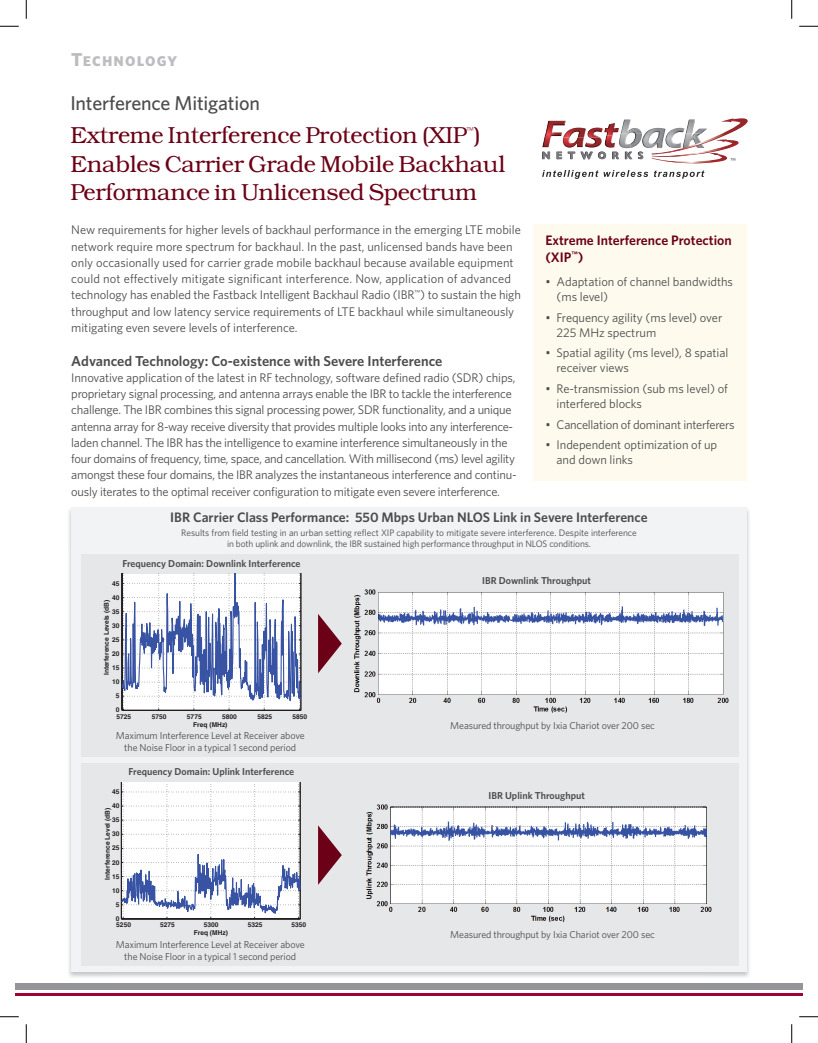
<style>
.page{position:relative;width:818px;height:1043px;background:#fff}
.page>*{position:absolute;margin:0;border:0;box-sizing:border-box;transform-origin:0 0}
.t1{font:23.75px/28.5px "Bookman Lgt";letter-spacing:-.01em;color:#6c0016}
.t2{font:500 20px "Whitney";letter-spacing:-.01em;color:#4b4c4d}
.t3{font:18.75px "Whitney Bold SC";letter-spacing:.06em;color:#bcbdc0}
.t4{font:600 14.38px "Whitney";color:#4b4c4d}
.t5{font:600 13.75px "Whitney";color:#4b4c4d}
.t6{font:600 13.75px/16.5px "Whitney";color:#6c0016}
.t7{font:12.5px/16.2px "Whitney";letter-spacing:-.01em;color:#4b4c4d}
.t8{font:10px/12px "Whitney";letter-spacing:-.01em;color:#4b4c4d;text-align:center}
.t9{font:600 10px "Whitney";color:#4b4c4d}
.t10{font:9.38px/11.2px "Whitney";letter-spacing:-.01em;color:#4b4c4d;text-align:center}
.t11{font:8.75px "Bookman Lgt";color:#6c0016}
.t12{font:700 6.62px "Helvetica";color:#231f20}
</style>
<div class="page">
<img style="left:69px;top:549px;width:40px;height:428px">
<img style="left:708px;top:549px;width:41px;height:428px">
<div style="left:71px;top:507px;width:675px;height:464px;background:#f2f3f4"></div>
<hr style="left:15px;top:993px;width:787px;height:2px;background:#a40133">
<div style="left:15px;top:982px;width:787px;height:7px;background:#939598"></div>
<svg style="left:542px;top:170px;width:106px;height:9px"></svg>
<svg style="left:654px;top:170px;width:50px;height:9px"></svg>
<svg style="left:542px;top:120px;width:101px;height:39px"></svg>
<svg style="left:649px;top:118px;width:98px;height:45px"></svg>
<div style="left:81px;top:554px;width:657px;height:202px;background:#e6e7e9"></div>
<div style="left:81px;top:763px;width:657px;height:202px;background:#e6e7e9"></div>
<div style="left:533px;top:224px;width:213px;height:257px;background:#fefbee"></div>
<svg style="left:318px;top:614px;width:24px;height:59px"></svg>
<svg style="left:318px;top:825px;width:24px;height:59px"></svg>
<svg style="left:122px;top:574px;width:180px;height:137px;background:#bfc6db"></svg>
<svg style="left:121px;top:782px;width:180px;height:137px;background:#e0e2eb"></svg>
<img style="left:354px;top:589px;width:375px;height:124px">
<img style="left:379px;top:593px;width:343px;height:101px">
<img style="left:366px;top:804px;width:346px;height:119px">
<img style="left:391px;top:807px;width:315px;height:96px">
<svg style="left:0;top:25px;width:19px;height:2px"></svg>
<svg style="left:799px;top:25px;width:19px;height:2px"></svg>
<svg style="left:0;top:1016px;width:19px;height:1px"></svg>
<svg style="left:799px;top:1016px;width:19px;height:1px"></svg>
<svg style="left:25px;top:0;width:2px;height:19px"></svg>
<svg style="left:25px;top:1024px;width:2px;height:18px"></svg>
<svg style="left:791px;top:0;width:1px;height:19px"></svg>
<svg style="left:791px;top:1024px;width:1px;height:18px"></svg>
<h3 class="t3" style="left:71px;top:49px;width:107px">Technology</h3>
<h2 class="t2" style="left:70px;top:91px;width:191px">Interference Mitigation</h2>
<h1 class="t1" style="left:70px;top:123px;width:412px">Extreme Interference Protection (XIP )</h1>
<p class="t11" style="left:466px;top:125px;width:9px">™</p>
<h1 class="t1" style="left:70px;top:152px;width:436px">Enables Carrier Grade Mobile Backhaul<br>Performance in Unlicensed Spectrum</h1>
<p class="t7" style="left:71px;top:221px;width:451px">New requirements for higher levels of backhaul performance in the emerging LTE mobile network require more spectrum for backhaul. In the past, unlicensed bands have been only occasionally used for carrier grade mobile backhaul because available equipment could not effectively mitigate significant interference. Now, application of advanced technology has enabled the Fastback Intelligent Backhaul Radio (IBR<sup>™</sup>) to sustain the high throughput and low latency service requirements of LTE backhaul while simultaneously mitigating even severe levels of interference.</p>
<p class="t4" style="left:71px;top:352px;width:372px">Advanced Technology: Co-existence with Severe Interference</p>
<p class="t7" style="left:71px;top:369px;width:446px">Innovative application of the latest in RF technology, software defined radio (SDR) chips, proprietary signal processing, and antenna arrays enable the IBR to tackle the interference challenge. The IBR combines this signal processing power, SDR functionality, and a unique antenna array for 8-way receive diversity that provides multiple looks into any interference&shy;laden channel. The IBR has the intelligence to examine interference simultaneously in the four domains of frequency, time, space, and cancellation. With millisecond (ms) level agility amongst these four domains, the IBR analyzes the instantaneous interference and continu&shy;ously iterates to the optimal receiver configuration to mitigate even severe interference.</p>
<p class="t5" style="left:170px;top:509px;width:479px">IBR Carrier Class Performance: 550 Mbps Urban NLOS Link in Severe Interference</p>
<p class="t10" style="left:181px;top:526px;width:457px">Results from field testing in an urban setting reflect XIP capability to mitigate severe interference. Despite interference in both uplink and downlink, the IBR sustained high performance throughput in NLOS conditions.</p>
<p class="t6" style="left:545px;top:232px;width:188px">Extreme Interference Protection (XIP<sup>™</sup>)</p>
<p class="t7" style="left:556px;top:274px;width:178px;line-height:15px;text-indent:-11px">• Adaptation of channel bandwidths (ms level)</p>
<p class="t7" style="left:556px;top:309px;width:167px;line-height:15px;text-indent:-11px">• Frequency agility (ms level) over<br>225 MHz spectrum</p>
<p class="t7" style="left:556px;top:345px;width:173px;line-height:15px;text-indent:-11px">• Spatial agility (ms level), 8 spatial receiver views</p>
<p class="t7" style="left:556px;top:381px;width:173px;line-height:15px;text-indent:-11px">• Re-transmission (sub ms level) of interfered blocks</p>
<p class="t7" style="left:545px;top:416px;width:191px">• Cancellation of dominant interferers</p>
<p class="t7" style="left:556px;top:437px;width:162px;line-height:15px;text-indent:-11px">• Independent optimization of up and down links</p>
<p class="t9" style="left:122px;top:557px;width:179px">Frequency Domain: Downlink Interference</p>
<p class="t12" style="left:112px;top:579px;width:9px">45</p>
<p class="t12" style="left:112px;top:593px;width:9px">40</p>
<p class="t12" style="left:102px;top:675px;width:77px;rotate:-90deg">Interference Levels (dB)</p>
<p class="t12" style="left:112px;top:607px;width:9px">35</p>
<p class="t12" style="left:112px;top:621px;width:9px">30</p>
<p class="t12" style="left:112px;top:635px;width:9px">25</p>
<p class="t12" style="left:112px;top:649px;width:9px">20</p>
<p class="t12" style="left:112px;top:663px;width:9px">15</p>
<p class="t12" style="left:112px;top:678px;width:9px">10</p>
<p class="t12" style="left:116px;top:692px;width:5px">5</p>
<p class="t12" style="left:116px;top:706px;width:5px">0</p>
<p class="t12" style="left:116px;top:712px;width:16px">5725</p>
<p class="t12" style="left:152px;top:712px;width:16px">5750</p>
<p class="t12" style="left:187px;top:712px;width:16px">5775</p>
<p class="t12" style="left:222px;top:712px;width:16px">5800</p>
<p class="t12" style="left:257px;top:712px;width:16px">5825</p>
<p class="t12" style="left:292px;top:712px;width:16px">5850</p>
<p class="t12" style="left:193px;top:720px;width:36px">Freq (MHz)</p>
<p class="t8" style="left:116px;top:729px;width:190px">Maximum Interference Level at Receiver above the Noise Floor in a typical 1 second period</p>
<p class="t12" style="left:112px;top:787px;width:9px">45</p>
<p class="t12" style="left:112px;top:801px;width:9px">40</p>
<p class="t12" style="left:103px;top:879px;width:73px;rotate:-90deg">Interference Level (dB)</p>
<p class="t12" style="left:112px;top:816px;width:9px">35</p>
<p class="t12" style="left:112px;top:830px;width:9px">30</p>
<p class="t12" style="left:112px;top:844px;width:9px">25</p>
<p class="t12" style="left:112px;top:858px;width:9px">20</p>
<p class="t12" style="left:112px;top:872px;width:9px">15</p>
<p class="t12" style="left:112px;top:886px;width:9px">10</p>
<p class="t12" style="left:116px;top:900px;width:5px">5</p>
<p class="t9" style="left:129px;top:765px;width:167px">Frequency Domain: Uplink Interference</p>
<p class="t12" style="left:116px;top:914px;width:5px">0</p>
<p class="t12" style="left:116px;top:921px;width:16px">5250</p>
<p class="t12" style="left:160px;top:921px;width:16px">5275</p>
<p class="t12" style="left:204px;top:921px;width:16px">5300</p>
<p class="t12" style="left:248px;top:921px;width:16px">5325</p>
<p class="t12" style="left:291px;top:921px;width:16px">5350</p>
<p class="t12" style="left:194px;top:928px;width:36px">Freq (MHz)</p>
<p class="t8" style="left:116px;top:938px;width:190px">Maximum Interference Level at Receiver above the Noise Floor in a typical 1 second period</p>
<p class="t9" style="left:482px;top:574px;width:110px">IBR Downlink Throughput</p>
<p class="t8" style="left:450px;top:719px;width:206px">Measured throughput by Ixia Chariot over 200 sec</p>
<p class="t9" style="left:488px;top:789px;width:98px">IBR Uplink Throughput</p>
<p class="t8" style="left:450px;top:928px;width:206px">Measured throughput by Ixia Chariot over 200 sec</p>
</div>
